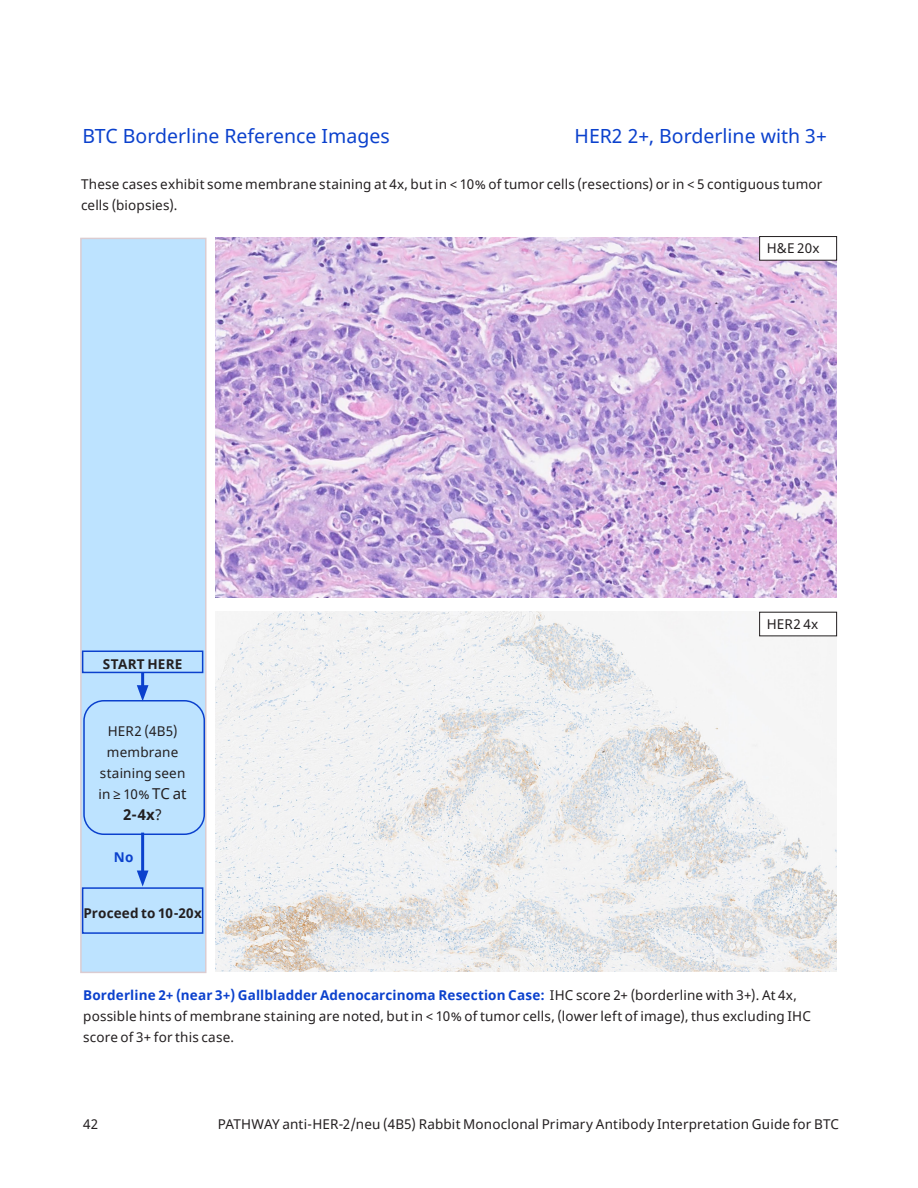
<style>
.page{position:relative;width:918px;height:1188px;background:#fff}
.page>*{position:absolute;margin:0;border:0;box-sizing:border-box;transform-origin:0 0}
.H3-Body_subheader_L3{font:19.5px "Noto Sans";color:#0b41cd}
.Caption_text_centered{font:700 15px "Noto Sans";color:#231f20}
.Caption_text{font:13.5px/21px "Noto Sans";letter-spacing:.015em;color:#231f20}
.Caption_text_centered-2{font:13.5px/21px "Noto Sans";letter-spacing:.01em;color:#231f20;text-align:center}
.Caption_text_centered-3{font:700 13.5px "Noto Sans";letter-spacing:.015em;color:#231f20}
.Magnification_box_centered{font:13.5px "Noto Sans";letter-spacing:.005em;color:#231f20}
.Caption_text_centered-4{font:700 13.5px "Noto Sans";color:#0b41cd}
.s1{font-size:15px}
.s2{font-weight:400}
.s3{font-weight:700;color:#0b41cd}
</style>
<div class="page">
<div style="left:80px;top:238px;width:127px;height:735px;background:#bde3ff;border:2px solid #dbccd1"></div>
<div style="left:83px;top:700px;width:122px;height:135px;border:2px solid #0b41cd;border-radius:20px"></div>
<hr style="left:141px;top:833px;width:3px;height:43px;background:#0b41cd">
<svg style="left:137px;top:871px;width:12px;height:16px"></svg>
<div style="left:82px;top:651px;width:121px;height:22px;border:2px solid #0b41cd"></div>
<hr style="left:141px;top:672px;width:3px;height:19px;background:#0b41cd">
<svg style="left:137px;top:685px;width:12px;height:16px"></svg>
<div style="left:82px;top:887px;width:121px;height:47px;border:2px solid #0b41cd"></div>
<img style="left:216px;top:612px;width:621px;height:360px">
<img style="left:216px;top:237px;width:621px;height:360px">
<div style="left:760px;top:237px;width:77px;height:23px;background:#fff"></div>
<div style="left:759px;top:236px;width:78px;height:25px;border:1px solid #231f20"></div>
<div style="left:760px;top:612px;width:77px;height:24px;background:#fff"></div>
<p class="H3-Body_subheader_L3" style="left:82px;top:122px;width:309px">BTC Borderline Reference Images</p>
<p class="H3-Body_subheader_L3" style="left:575px;top:122px;width:254px">HER2 2+, Borderline with 3+</p>
<p class="Caption_text" style="left:81px;top:174px;width:743px">These cases exhibit some membrane staining at 4x, but in &lt; 10% of tumor cells (resections) or in &lt; 5 contiguous tumor cells (biopsies).</p>
<p class="Magnification_box_centered" style="left:767px;top:239px;width:54px">H&amp;E 20x</p>
<p class="Caption_text_centered-3" style="left:103px;top:655px;width:81px">START HERE</p>
<p class="Caption_text_centered-2" style="left:99px;top:721px;width:90px">HER2 (4B5) membrane staining seen in ≥ 10% <span class="s1">TC at</span></p>
<p class="Caption_text_centered" style="left:123px;top:804px;width:40px">2-4x<span class="s2">?</span></p>
<p class="Caption_text_centered-4" style="left:114px;top:848px;width:21px">No</p>
<p class="Caption_text_centered-3" style="left:83px;top:903px;width:120px">Proceed to 10-20x</p>
<p class="Magnification_box_centered" style="left:767px;top:615px;width:53px">HER2 4x</p>
<p class="Caption_text" style="left:83px;top:985px;width:729px"><span class="s3">Borderline 2+ (near 3+) Gallbladder Adenocarcinoma Resection Case:</span> IHC score 2+ (borderline with 3+). At 4x, possible hints of membrane staining are noted, but in &lt; 10% of tumor cells, (lower left of image), thus excluding IHC score of 3+ for this case.</p>
<p class="Caption_text" style="left:83px;top:1114px;width:16px">42</p>
<p class="Caption_text" style="left:218px;top:1114px;width:623px">PATHWAY anti-HER-2/neu (4B5) Rabbit Monoclonal Primary Antibody Interpretation Guide for BTC</p>
</div>
